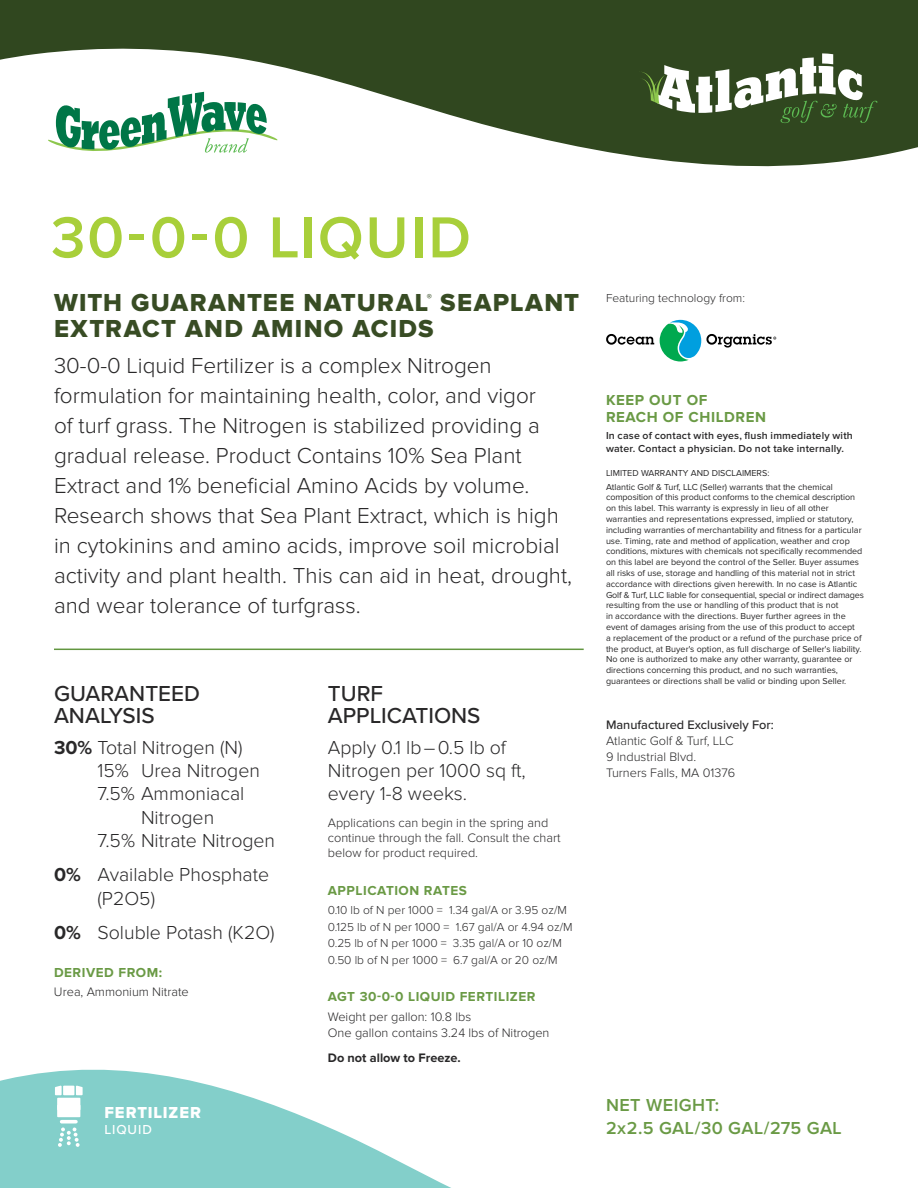
<style>
.page{position:relative;width:918px;height:1188px;background:#fff}
.page>*{position:absolute;margin:0;border:0;box-sizing:border-box;transform-origin:0 0}
.t1{font:600 60px "Proxima Nova";letter-spacing:.03em;color:#a8cf3a}
.t2{font:25.5px "Proxima Nova Extrabld";letter-spacing:.05em;color:#384c24}
.t3{font:300 22.5px/30px "Proxima Nova";color:#292829}
.t4{font:500 22.5px/22.5px "Proxima Nova";color:#292829}
.t5{font:300 19.5px/23.4px "Proxima Nova";color:#292829}
.t6{font:600 18px/22.5px "Proxima Nova";letter-spacing:.025em;color:#6a9a45}
.t7{font:16.5px "Proxima Nova Extrabld";letter-spacing:.055em;color:#fff}
.t8{font:700 15px/16.5px "Proxima Nova";letter-spacing:.04em;color:#6a9a45}
.t9{font:700 13.5px "Proxima Nova";letter-spacing:.04em;color:#6a9a45}
.t10{font:500 13.5px "Proxima Nova";letter-spacing:.07em;color:#fff}
.t11{font:300 12.75px/15.3px "Proxima Nova";color:#292829}
.t12{font:500 12.75px "Proxima Nova";color:#292829}
.t13{font:700 12.75px "Proxima Nova";color:#292829}
.t14{font:300 12px/16.5px "Proxima Nova";color:#292829}
.t15{font:600 10.5px/12.8px "Proxima Nova";letter-spacing:.02em;color:#292829}
.t16{font:10.5px "Proxima Nova Extrabld";color:#30471f}
.t17{font:9px/10.8px "Proxima Nova";color:#292829}
.s1{font-weight:700}
</style>
<div class="page">
<svg style="left:0;top:0;width:918px;height:167px;fill:#30471f"></svg>
<svg style="left:639px;top:53px;width:238px;height:70px"></svg>
<svg style="left:48px;top:92px;width:230px;height:65px"></svg>
<hr style="left:54px;top:649px;width:530px;height:1px;background:#629640">
<svg style="left:606px;top:334px;width:48px;height:11px"></svg>
<svg style="left:660px;top:320px;width:116px;height:42px"></svg>
<svg style="left:0;top:1069px;width:451px;height:119px;fill:#83cfca"></svg>
<svg style="left:62px;top:1120px;width:14px;height:4px"></svg>
<svg style="left:55px;top:1086px;width:28px;height:31px"></svg>
<svg style="left:58px;top:1127px;width:22px;height:20px"></svg>
<h1 class="t1" style="left:51px;top:210px;width:421px">30-0-0 LIQUID</h1>
<h2 class="t2" style="left:54px;top:291px;width:376px">WITH GUARANTEE NATURAL</h2>
<p class="t16" style="left:427px;top:293px;width:7px">®</p>
<h2 class="t2" style="left:440px;top:291px;width:140px">SEAPLANT</h2>
<h2 class="t2" style="left:54px;top:316px;width:381px">EXTRACT AND AMINO ACIDS</h2>
<p class="t3" style="left:54px;top:351px;width:520px">30-0-0 Liquid Fertilizer is a complex Nitrogen formulation for maintaining health, color, and vigor<br>of turf grass. The Nitrogen is stabilized providing a gradual release. Product Contains 10% Sea Plant Extract and 1% beneficial Amino Acids by volume.<br>Research shows that Sea Plant Extract, which is high in cytokinins and amino acids, improve soil microbial activity and plant health. This can aid in heat, drought, and wear tolerance of turfgrass.</p>
<h3 class="t4" style="left:54px;top:683px;width:147px">GUARANTEED<br>ANALYSIS</h3>
<h3 class="t5" style="left:54px;top:736px;width:190px"><span class="s1">30%</span> Total Nitrogen (N)</h3>
<h3 class="t5" style="left:98px;top:759px;width:164px">15% Urea Nitrogen</h3>
<h3 class="t5" style="left:98px;top:782px;width:148px">7.5% Ammoniacal</h3>
<h3 class="t5" style="left:141px;top:806px;width:75px">Nitrogen</h3>
<h3 class="t5" style="left:98px;top:829px;width:179px">7.5% Nitrate Nitrogen</h3>
<h3 class="t5" style="left:98px;top:863px;width:173px;text-indent:-44px"><span class="s1">0%</span> Available Phosphate (P2O5)</h3>
<h3 class="t5" style="left:54px;top:921px;width:222px"><span class="s1">0%</span> Soluble Potash (K2O)</h3>
<h3 class="t9" style="left:54px;top:964px;width:110px">DERIVED FROM:</h3>
<h3 class="t11" style="left:54px;top:984px;width:136px">Urea, Ammonium Nitrate</h3>
<h3 class="t7" style="left:104px;top:1105px;width:98px">FERTILIZER</h3>
<h3 class="t10" style="left:104px;top:1121px;width:49px">LIQUID</h3>
<h3 class="t4" style="left:328px;top:683px;width:154px">TURF<br>APPLICATIONS</h3>
<h3 class="t5" style="left:328px;top:736px;width:200px">Apply 0.1 lb–0.5 lb of<br>Nitrogen per 1000 sq ft, every 1-8 weeks.</h3>
<h3 class="t11" style="left:328px;top:815px;width:234px">Applications can begin in the spring and continue through the fall. Consult the chart below for product required.</h3>
<h3 class="t9" style="left:328px;top:882px;width:141px">APPLICATION RATES</h3>
<h3 class="t14" style="left:328px;top:902px;width:246px">0.10 lb of N per 1000 = 1.34 gal/A or 3.95 oz/M 0.125 lb of N per 1000 = 1.67 gal/A or 4.94 oz/M 0.25 lb of N per 1000 = 3.35 gal/A or 10 oz/M 0.50 lb of N per 1000 = 6.7 gal/A or 20 oz/M</h3>
<h3 class="t9" style="left:328px;top:989px;width:209px">AGT 30-0-0 LIQUID FERTILIZER</h3>
<h3 class="t11" style="left:328px;top:1009px;width:223px;line-height:16.5px">Weight per gallon: 10.8 lbs<br>One gallon contains 3.24 lbs of Nitrogen</h3>
<h3 class="t13" style="left:328px;top:1051px;width:135px">Do not allow to Freeze.</h3>
<h3 class="t14" style="left:606px;top:290px;width:141px">Featuring technology from:</h3>
<h3 class="t8" style="left:606px;top:392px;width:162px">KEEP OUT OF<br>REACH OF CHILDREN</h3>
<p class="t15" style="left:606px;top:430px;width:248px">In case of contact with eyes, flush immediately with water. Contact a physician. Do not take internally.</p>
<p class="t17" style="left:606px;top:466px;width:229px;line-height:13.5px">LIMITED WARRANTY AND DISCLAIMERS:<br>Atlantic Golf &amp; Turf, LLC (Seller) warrants that the chemical</p>
<p class="t17" style="left:606px;top:492px;width:259px">composition of this product conforms to the chemical description on this label. This warranty is expressly in lieu of all other warranties and representations expressed, implied or statutory, including warranties of merchantability and fitness for a particular use. Timing, rate and method of application, weather and crop conditions, mixtures with chemicals not specifically recommended on this label are beyond the control of the Seller. Buyer assumes all risks of use, storage and handling of this material not in strict accordance with directions given herewith. In no case is Atlantic Golf &amp; Turf, LLC liable for consequential, special or indirect damages resulting from the use or handling of this product that is not<br>in accordance with the directions. Buyer further agrees in the event of damages arising from the use of this product to accept<br>a replacement of the product or a refund of the purchase price of the product, at Buyer's option, as full discharge of Seller's liability.<br>No one is authorized to make any other warranty, guarantee or directions concerning this product, and no such warranties, guarantees or directions shall be valid or binding upon Seller.</p>
<h3 class="t12" style="left:606px;top:717px;width:169px">Manufactured Exclusively For:</h3>
<h3 class="t11" style="left:606px;top:733px;width:131px;line-height:16.2px">Atlantic Golf &amp; Turf, LLC<br>9 Industrial Blvd.<br>Turners Falls, MA 01376</h3>
<h3 class="t6" style="left:606px;top:1095px;width:237px">NET WEIGHT:<br>2x2.5 GAL/30 GAL/275 GAL</h3>
</div>
